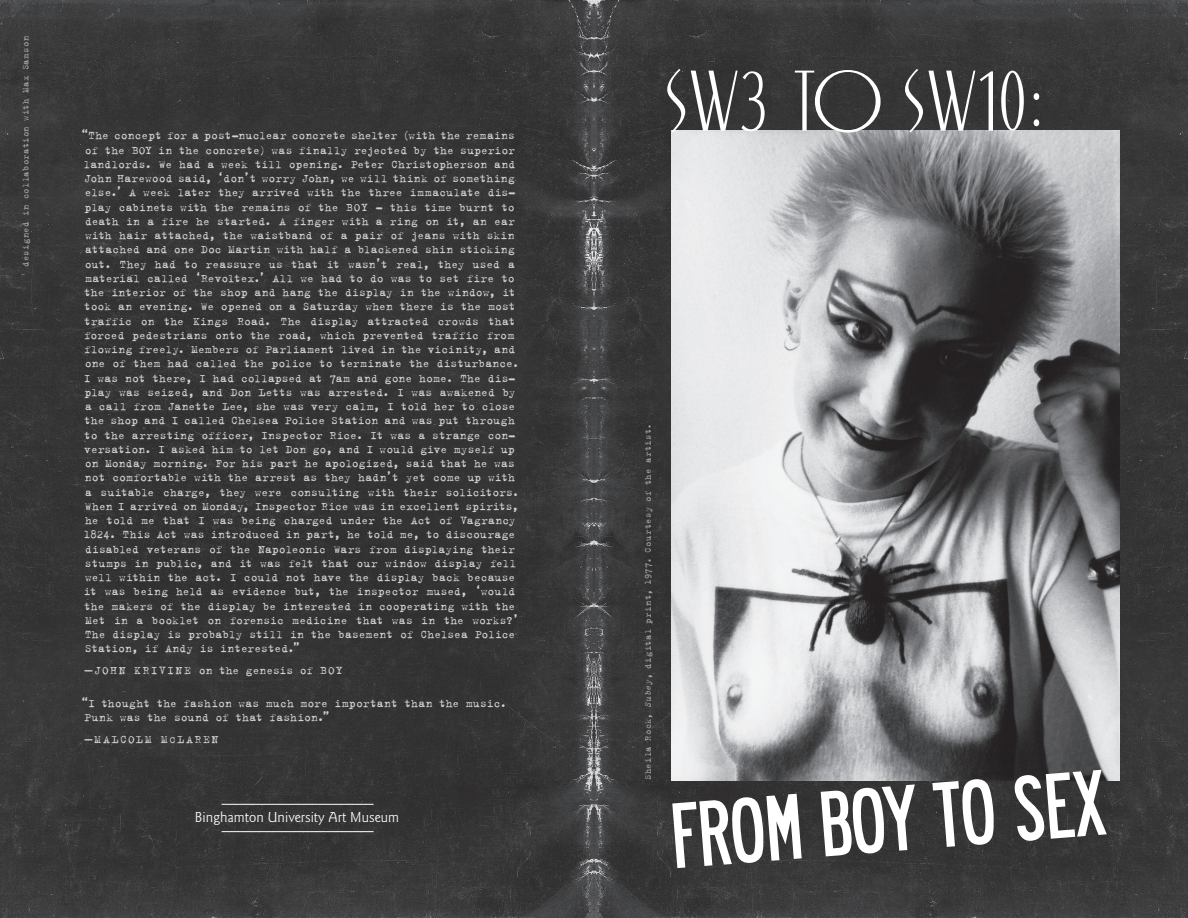
<style>
.page{position:relative;width:1188px;height:918px;background:#fff}
.page>*{position:absolute;margin:0;border:0;box-sizing:border-box;transform-origin:0 0}
.t1{font:81px "Roadway";color:#fff;scale:.95 1}
.t2{font:75px "Nite Club";color:#fff}
.t3{font:15px "Goudy Sans";letter-spacing:.005em;color:#fff}
.t4{font:800 12.3px/14.2px "Trixie Pro";letter-spacing:.005em;color:#d1d2d4}
.t5{font:800 12.3px "Trixie Pro";letter-spacing:.075em;color:#d1d2d4}
.t6{font:800 12.3px "Trixie Pro";letter-spacing:.135em;color:#d1d2d4}
.t7{font:800 9.75px "Trixie Pro";letter-spacing:.035em;color:#a8a9ad}
.s1{font-size:11.1px}
.s2{font-size:9.9px}
.s3{font-style:italic}
</style>
<div class="page">
<img style="left:0;top:0;width:1188px;height:918px">
<hr style="left:222px;top:804px;width:152px;height:1px;background:#fff">
<hr style="left:222px;top:831px;width:152px;height:1px;background:#fff">
<img style="left:672px;top:130px;width:447px;height:650px">
<p class="t7" style="left:19px;top:267px;width:232px;rotate:-90deg">designed in collaboration with Max Samson</p>
<p class="t4" style="left:82px;top:128px;width:439px">“The concept for a post-nuclear concrete shelter (with the remains of the BOY in the concrete) was finally rejected by the superior landlords. We had a week till opening. Peter Christopherson and John Harewood said, ‘don’t worry John, we will think of something else.’ A week later they arrived with the three immaculate dis&shy;play cabinets with the remains of the BOY - this time burnt to death in a fire he started. A finger with a ring on it, an ear with hair attached, the waistband of a pair of jeans with skin attached and one Doc Martin with half a blackened shin sticking out. They had to reassure us that it wasn’t real, they used a material called ‘Revoltex.’ All we had to do was to set fire to the interior of the shop and hang the display in the window, it took an evening. We opened on a Saturday when there is the most traffic on the Kings Road. The display attracted crowds that forced pedestrians onto the road, which prevented traffic from flowing freely. Members of Parliament lived in the vicinity, and one of them had called the police to terminate the disturbance.<br>I was not there, I had collapsed at 7am and gone home. The dis&shy;play was seized, and Don Letts was arrested. I was awakened by a call from Janette Lee, she was very calm, I told her to close the shop and I called Chelsea Police Station and was put through to the arresting officer, Inspector Rice. It was a strange con&shy;versation. I asked him to let Don go, and I would give myself up on Monday morning. For his part he apologized, said that he was not comfortable with the arrest as they hadn’t yet come up with a suitable charge, they were consulting with their solicitors.<br>When I arrived on Monday, Inspector Rice was in excellent spirits, he told me that I was being charged under the Act of Vagrancy 1824. This Act was introduced in part, he told me, to discourage disabled veterans of the Napoleonic Wars from displaying their stumps in public, and it was felt that our window display fell well within the act. I could not have the display back because it was being held as evidence but, the inspector mused, ‘would the makers of the display be interested in cooperating with the Met in a booklet on forensic medicine that was in the works?’ The display is probably still in the basement of Chelsea Police Station, if Andy is interested.”</p>
<p class="t5" style="left:85px;top:662px;width:259px"><span class="s1">—</span>JOHN KRIVINE on the genesis of BOY</p>
<p class="t4" style="left:82px;top:696px;width:427px">“I thought the fashion was much more important than the music.<br>Punk was the sound of that fashion.”</p>
<p class="t6" style="left:85px;top:731px;width:135px"><span class="s1">—</span>MALCOLM M<span class="s2">C</span>LAREN</p>
<p class="t3" style="left:195px;top:809px;width:206px">Binghamton University Art Museum</p>
<h2 class="t2" style="left:667px;top:61px;width:377px">SW3 TO SW10:</h2>
<p class="t7" style="left:641px;top:780px;width:358px;rotate:-90deg">Sheila Rock, <span class="s3">Subey</span>, digital print, 1977. Courtesy of the artist.</p>
<h1 class="t1" style="left:667px;top:784px;width:459px;rotate:-5deg">FROM BOY TO SEX</h1>
</div>
